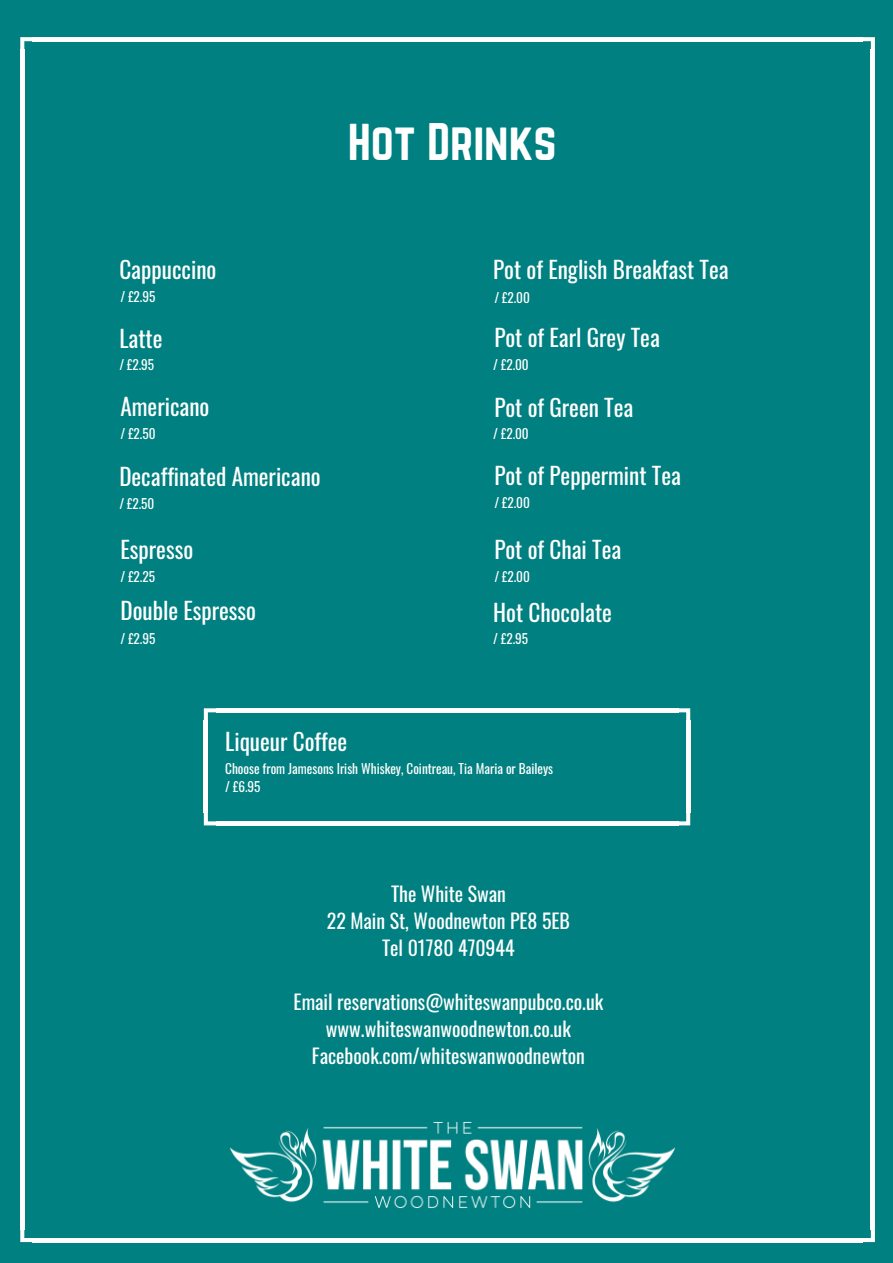
<style>
.page{position:relative;width:893px;height:1263px;background:#008080}
.page>*{position:absolute;margin:0;border:0;box-sizing:border-box;transform-origin:0 0}
.t1{font:46.35px "Norwester";color:#fff}
.t2{font:23.25px "Oswald";color:#fff}
.t3{font:19.8px/27px "Oswald";color:#fff;text-align:center}
.t4{font:13.2px/18px "Oswald";color:#fff}
</style>
<div class="page">
<hr style="left:871px;top:49px;width:4px;height:1181px;background:#fff">
<hr style="left:20px;top:49px;width:4px;height:1181px;background:#fff">
<hr style="left:32px;top:37px;width:831px;height:4px;background:#fff">
<hr style="left:32px;top:1238px;width:831px;height:4px;background:#fff">
<svg style="left:862px;top:37px;width:13px;height:13px"></svg>
<svg style="left:20px;top:37px;width:13px;height:13px"></svg>
<svg style="left:863px;top:1229px;width:12px;height:13px"></svg>
<svg style="left:20px;top:1229px;width:12px;height:13px"></svg>
<hr style="left:686px;top:720px;width:4px;height:93px;background:#fff">
<hr style="left:204px;top:720px;width:4px;height:93px;background:#fff">
<hr style="left:216px;top:708px;width:462px;height:4px;background:#fff">
<hr style="left:216px;top:821px;width:462px;height:4px;background:#fff">
<svg style="left:678px;top:708px;width:12px;height:12px"></svg>
<svg style="left:204px;top:708px;width:12px;height:12px"></svg>
<svg style="left:678px;top:813px;width:12px;height:12px"></svg>
<svg style="left:204px;top:813px;width:12px;height:12px"></svg>
<img style="left:230px;top:1121px;width:445px;height:88px">
<h1 class="t1" style="left:348px;top:119px;width:210px">Hot Drinks</h1>
<p class="t2" style="left:119px;top:251px;width:98px">Cappuccino</p>
<p class="t2" style="left:493px;top:251px;width:237px">Pot of English Breakfast Tea</p>
<p class="t4" style="left:120px;top:287px;width:36px">/ £2.95</p>
<p class="t4" style="left:494px;top:288px;width:37px">/ £2.00</p>
<p class="t2" style="left:119px;top:320px;width:45px">Latte</p>
<p class="t2" style="left:494px;top:319px;width:167px">Pot of Earl Grey Tea</p>
<p class="t4" style="left:119px;top:355px;width:36px">/ £2.95</p>
<p class="t4" style="left:493px;top:355px;width:37px">/ £2.00</p>
<p class="t2" style="left:120px;top:388px;width:91px">Americano</p>
<p class="t2" style="left:494px;top:389px;width:141px">Pot of Green Tea</p>
<p class="t4" style="left:120px;top:424px;width:37px">/ £2.50</p>
<p class="t4" style="left:493px;top:424px;width:37px">/ £2.00</p>
<p class="t2" style="left:119px;top:459px;width:203px">Decaffinated Americano</p>
<p class="t2" style="left:494px;top:458px;width:188px">Pot of Peppermint Tea</p>
<p class="t4" style="left:119px;top:494px;width:37px">/ £2.50</p>
<p class="t4" style="left:494px;top:493px;width:37px">/ £2.00</p>
<p class="t2" style="left:120px;top:531px;width:74px">Espresso</p>
<p class="t2" style="left:494px;top:531px;width:129px">Pot of Chai Tea</p>
<p class="t4" style="left:120px;top:567px;width:36px">/ £2.25</p>
<p class="t2" style="left:120px;top:593px;width:137px">Double Espresso</p>
<p class="t4" style="left:120px;top:629px;width:36px">/ £2.95</p>
<p class="t4" style="left:494px;top:567px;width:37px">/ £2.00</p>
<p class="t2" style="left:493px;top:594px;width:120px">Hot Chocolate</p>
<p class="t4" style="left:493px;top:629px;width:36px">/ £2.95</p>
<p class="t2" style="left:225px;top:723px;width:124px">Liqueur Coffee</p>
<p class="t4" style="left:225px;top:759px;width:329px">Choose from Jamesons Irish Whiskey, Cointreau, Tia Maria or Baileys / £6.95</p>
<p class="t3" style="left:327px;top:879px;width:245px">The White Swan<br>22 Main St, Woodnewton PE8 5EB<br>Tel 01780 470944</p>
<p class="t3" style="left:294px;top:988px;width:311px">Email reservations@whiteswanpubco.co.uk www.whiteswanwoodnewton.co.uk<br>Facebook.com/whiteswanwoodnewton</p>
</div>
